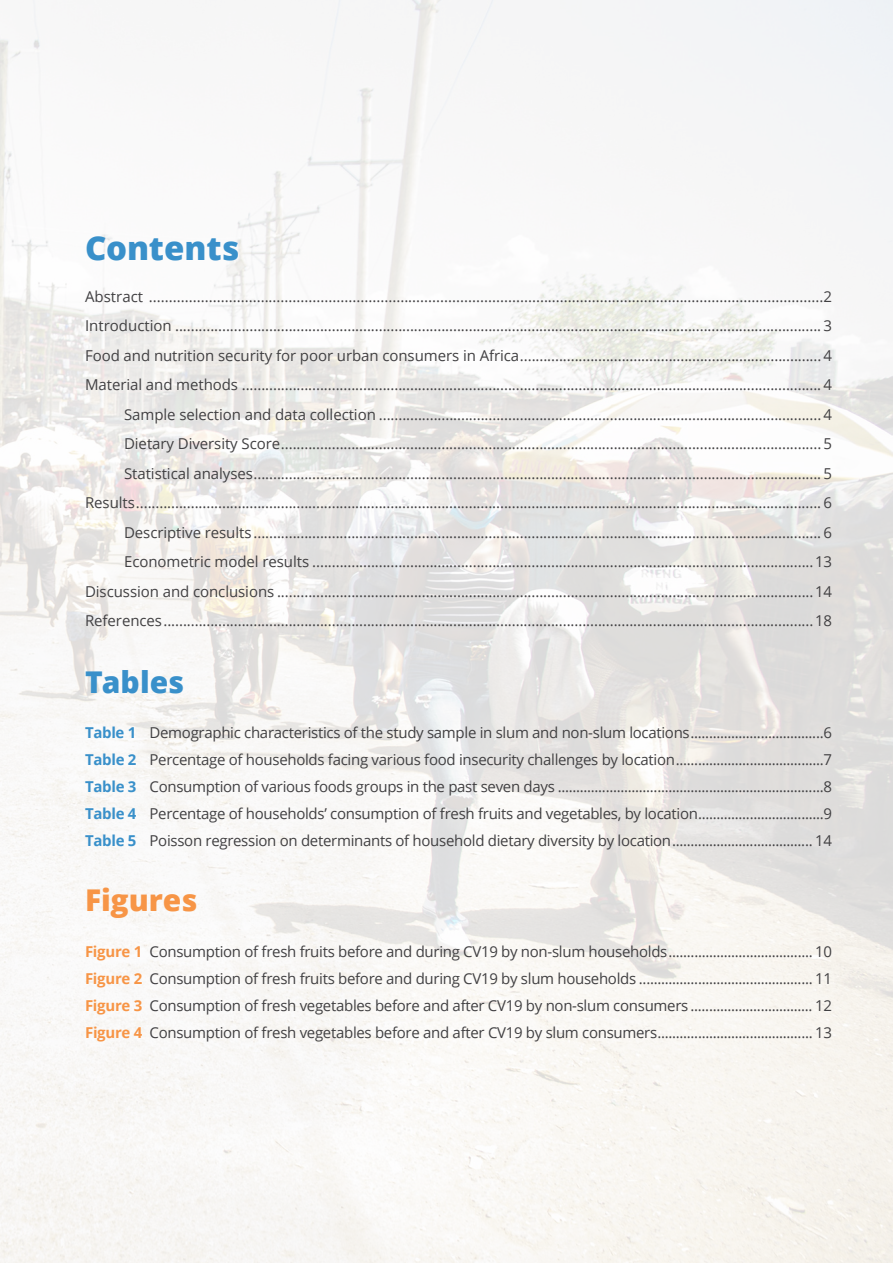
<style>
.page{position:relative;width:893px;height:1263px;background:#fff}
.page>*{position:absolute;margin:0;border:0;box-sizing:border-box;transform-origin:0 0}
.t1{font:800 33px "Open Sans";color:#3990ca}
.t2{font:800 30px "Open Sans";letter-spacing:-.005em;color:#f79546}
.t3{font:800 30px "Open Sans";color:#3990ca}
.t4{font:15px/29.5px "Open Sans";letter-spacing:-.005em;color:#414042;text-align:justify}
.s1{font-weight:700;color:#3990ca}
.s2{font-weight:700;color:#f79546}
</style>
<div class="page">
<img style="left:0;top:0;width:893px;height:1263px">
<h1 class="t1" style="left:85px;top:223px;width:156px">Contents</h1>
<p class="t4" style="left:85px;top:281px;width:749px;text-align:right">Abstract .........................................................................................................................................................................2<br>Introduction ..................................................................................................................................................................... 3<br>Food and nutrition security for poor urban consumers in Africa.............................................................................4<br>Material and methods .................................................................................................................................................... 4<br>Sample selection and data collection ................................................................................................................. 4<br>Dietary Diversity Score.......................................................................................................................................... 5<br>Statistical analyses................................................................................................................................................. 5<br>Results............................................................................................................................................................................... 6<br>Descriptive results ................................................................................................................................................. 6<br>Econometric model results ................................................................................................................................13<br>Discussion and conclusions .........................................................................................................................................14<br>References......................................................................................................................................................................18</p>
<h2 class="t3" style="left:85px;top:659px;width:101px">Tables</h2>
<p class="t4" style="left:85px;top:718px;width:749px;line-height:27px"><span class="s1">Table 1</span> Demographic characteristics of the study sample in slum and non-slum locations....................................6<br><span class="s1">Table 2</span> Percentage of households facing various food insecurity challenges by location........................................7<br><span class="s1">Table 3</span> Consumption of various foods groups in the past seven days ........................................................................8<br><span class="s1">Table 4</span> Percentage of households’ consumption of fresh fruits and vegetables, by location..................................9<br><span class="s1">Table 5</span> Poisson regression on determinants of household dietary diversity by location...................................... 14</p>
<h2 class="t2" style="left:85px;top:877px;width:114px">Figures</h2>
<p class="t4" style="left:85px;top:937px;width:749px;line-height:27px"><span class="s2">Figure 1</span> Consumption of fresh fruits before and during CV19 by non-slum households....................................... 10<br><span class="s2">Figure 2</span> Consumption of fresh fruits before and during CV19 by slum households ............................................... 11<br><span class="s2">Figure 3</span> Consumption of fresh vegetables before and after CV19 by non-slum consumers ................................. 12<br><span class="s2">Figure 4</span> Consumption of fresh vegetables before and after CV19 by slum consumers.......................................... 13</p>
</div>
